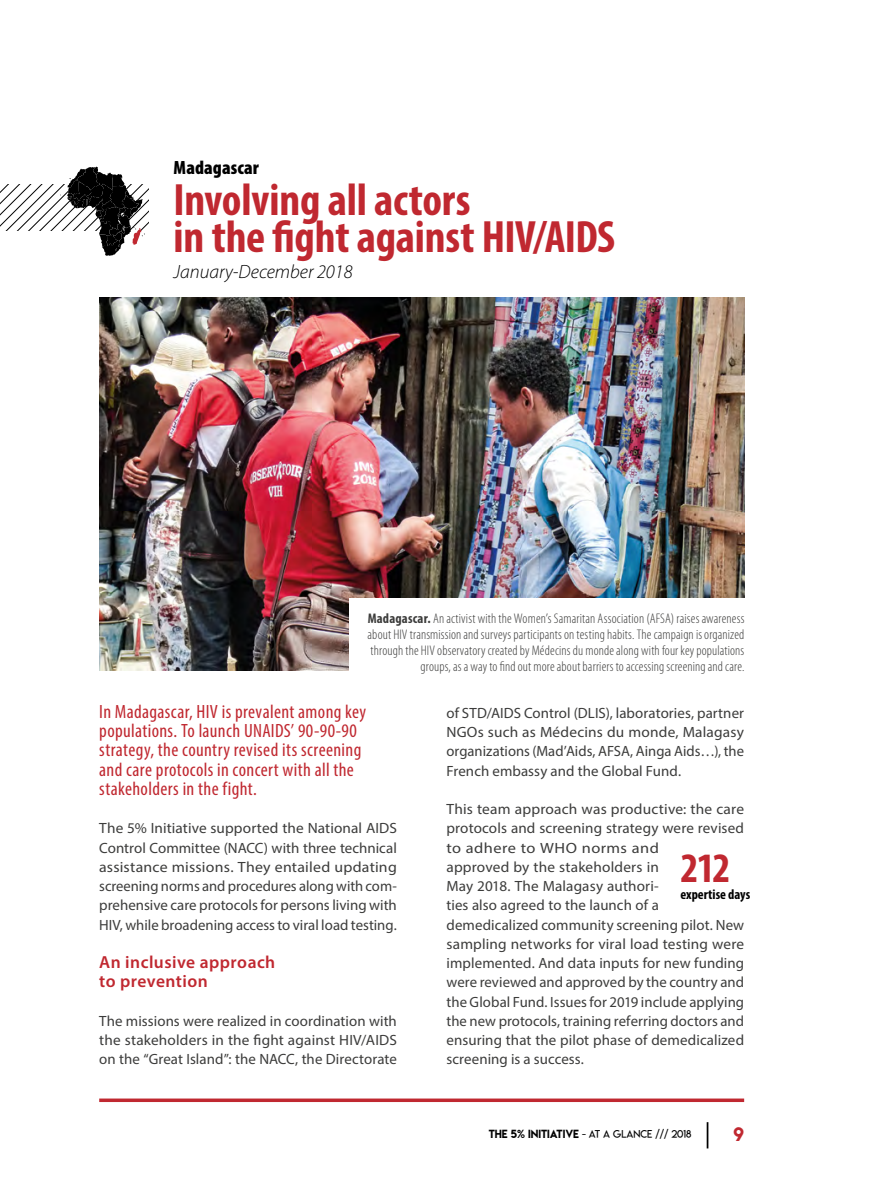
<style>
.page{position:relative;width:893px;height:1191px;background:#fff}
.page>*{position:absolute;margin:0;border:0;box-sizing:border-box;transform-origin:0 0}
.t1{font:700 condensed 45.5px/36.8px "Myriad Pro";letter-spacing:-.005em;color:#c02830}
.t2{font:700 condensed 42px "Myriad Pro";color:#c02830}
.t3{font:condensed 19.25px/19.2px "Myriad Pro";letter-spacing:.02em;color:#c02830}
.t4{font:italic 300 19.25px "Myriad Pro";color:#000}
.t5{font:900 condensed 19.25px "Myriad Pro";letter-spacing:.005em;color:#000}
.t6{font:600 17.5px/19.2px "Myriad Pro";letter-spacing:.025em;color:#c02830}
.t7{font:17.5px "Lemon Milk";color:#c02830}
.t8{font:14.88px/19.2px "Myriad Pro";letter-spacing:.005em;color:#3c3c3b;text-align:justify}
.t9{font:300 condensed 14px/15.8px "Myriad Pro";letter-spacing:.01em;color:#3c3c3b;text-align:right}
.t10{font:700 condensed 14px "Myriad Pro";color:#000}
.t11{font:10.5px "Lemon Milklight";color:#000}
.s1{font-weight:700}
.s2{font-family:"Lemon Milk"}
</style>
<div class="page">
<svg style="left:0;top:166px;width:149px;height:90px"></svg>
<img style="left:99px;top:298px;width:645px;height:372px">
<div style="left:349px;top:598px;width:445px;height:87px;background:#fff"></div>
<svg style="left:99px;top:1098px;width:645px;height:4px;background:#c8444b"></svg>
<svg style="left:707px;top:1122px;width:1px;height:26px"></svg>
<p class="t5" style="left:174px;top:155px;width:87px">Madagascar</p>
<h1 class="t1" style="left:174px;top:181px;width:443px">Involving all actors<br>in the fight against HIV/AIDS</h1>
<p class="t4" style="left:174px;top:260px;width:181px">January-December 2018</p>
<p class="t9" style="left:368px;top:611px;width:378px"><span class="s1">Madagascar.</span> An activist with the Women’s Samaritan Association (AFSA) raises awareness about HIV transmission and surveys participants on testing habits. The campaign is organized through the HIV observatory created by Médecins du monde along with four key populations groups, as a way to find out more about barriers to accessing screening and care.</p>
<p class="t3" style="left:99px;top:701px;width:269px">In Madagascar, HIV is prevalent among key populations. To launch UNAIDS’ 90-90-90 strategy, the country revised its screening and care protocols in concert with all the stakeholders in the fight.</p>
<p class="t8" style="left:99px;top:818px;width:299px">The 5% Initiative supported the National AIDS Control Committee (NACC) with three technical assistance missions. They entailed updating screening norms and procedures along with com&shy;prehensive care protocols for persons living with HIV, while broadening access to viral load testing.</p>
<p class="t6" style="left:99px;top:952px;width:178px">An inclusive approach to prevention</p>
<p class="t8" style="left:99px;top:1011px;width:299px">The missions were realized in coordination with the stakeholders in the fight against HIV/AIDS on the “Great Island”: the NACC, the Directorate</p>
<p class="t8" style="left:446px;top:703px;width:299px">of STD/AIDS Control (DLIS), laboratories, partner NGOs such as Médecins du monde, Malagasy organizations (Mad’Aids, AFSA, Ainga Aids…), the French embassy and the Global Fund.</p>
<p class="t8" style="left:446px;top:799px;width:299px;text-align:left">This team approach was productive: the care protocols and screening strategy were revised to adhere to WHO norms and<br>approved by the stakeholders in<br>May 2018. The Malagasy authori-<br>ties also agreed to the launch of a demedicalized community screening pilot. New sampling networks for viral load testing were implemented. And data inputs for new funding were reviewed and approved by the country and the Global Fund. Issues for 2019 include applying the new protocols, training referring doctors and ensuring that the pilot phase of demedicalized screening is a success.</p>
<h2 class="t2" style="left:680px;top:841px;width:52px">212</h2>
<p class="t10" style="left:680px;top:885px;width:71px">expertise days</p>
<p class="t11" style="left:489px;top:1127px;width:204px"><span class="s2">The 5% INITIATIVE</span> - AT A GLANCE /// 2018</p>
<p class="t7" style="left:734px;top:1122px;width:12px">9</p>
</div>
